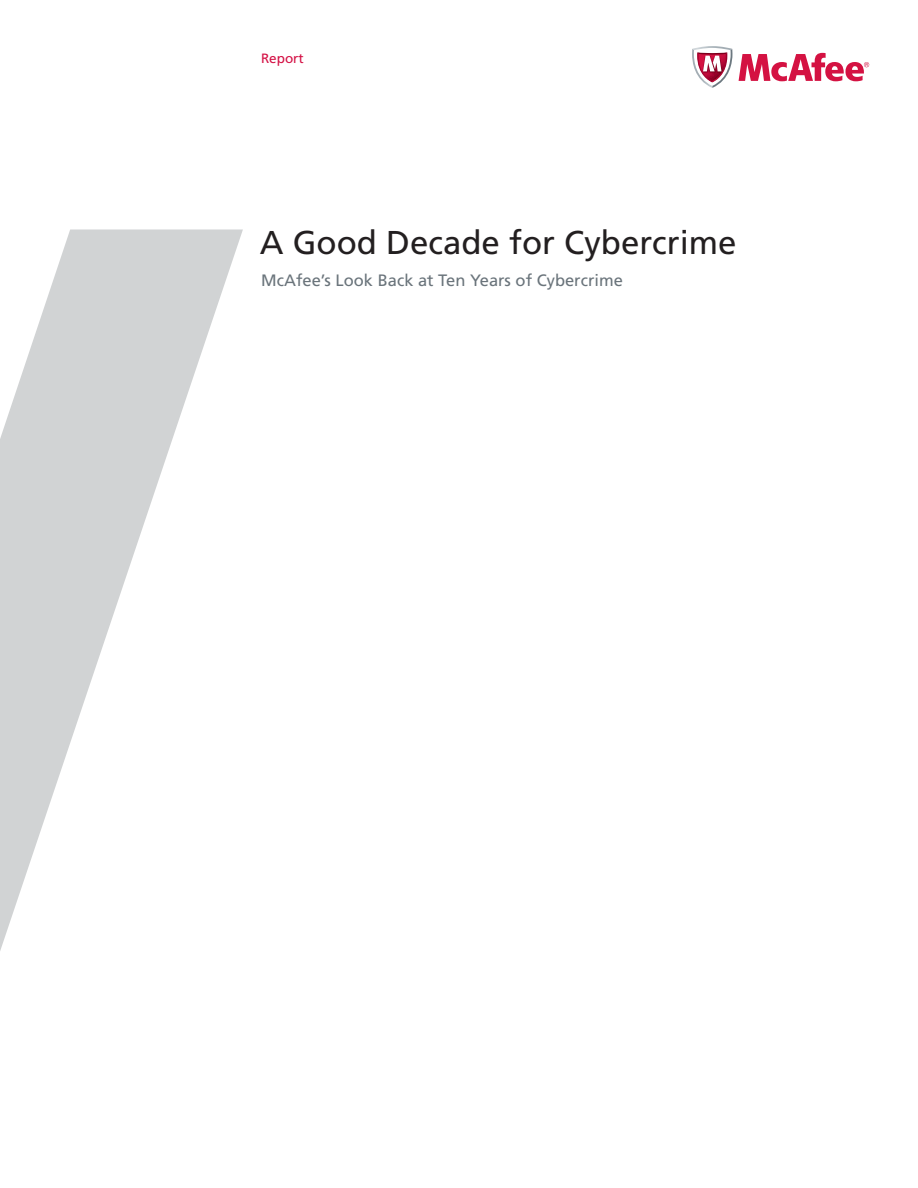
<style>
.page{position:relative;width:918px;height:1188px;background:#fff}
.page>*{position:absolute;margin:0;border:0;box-sizing:border-box;transform-origin:0 0}
.t1{font:33px "Frutiger LT Std";color:#231f20}
.t2{font:16.5px "Frutiger LT Std";color:#6a747b}
.t3{font:13.5px "Frutiger LT Std";color:#d41145}
</style>
<div class="page">
<svg style="left:0;top:230px;width:243px;height:721px"></svg>
<svg style="left:739px;top:53px;width:130px;height:28px"></svg>
<svg style="left:692px;top:46px;width:40px;height:42px"></svg>
<p class="t3" style="left:261px;top:50px;width:44px">Report</p>
<h1 class="t1" style="left:260px;top:223px;width:478px">A Good Decade for Cybercrime</h1>
<p class="t2" style="left:261px;top:270px;width:363px">McAfee’s Look Back at Ten Years of Cybercrime</p>
</div>
